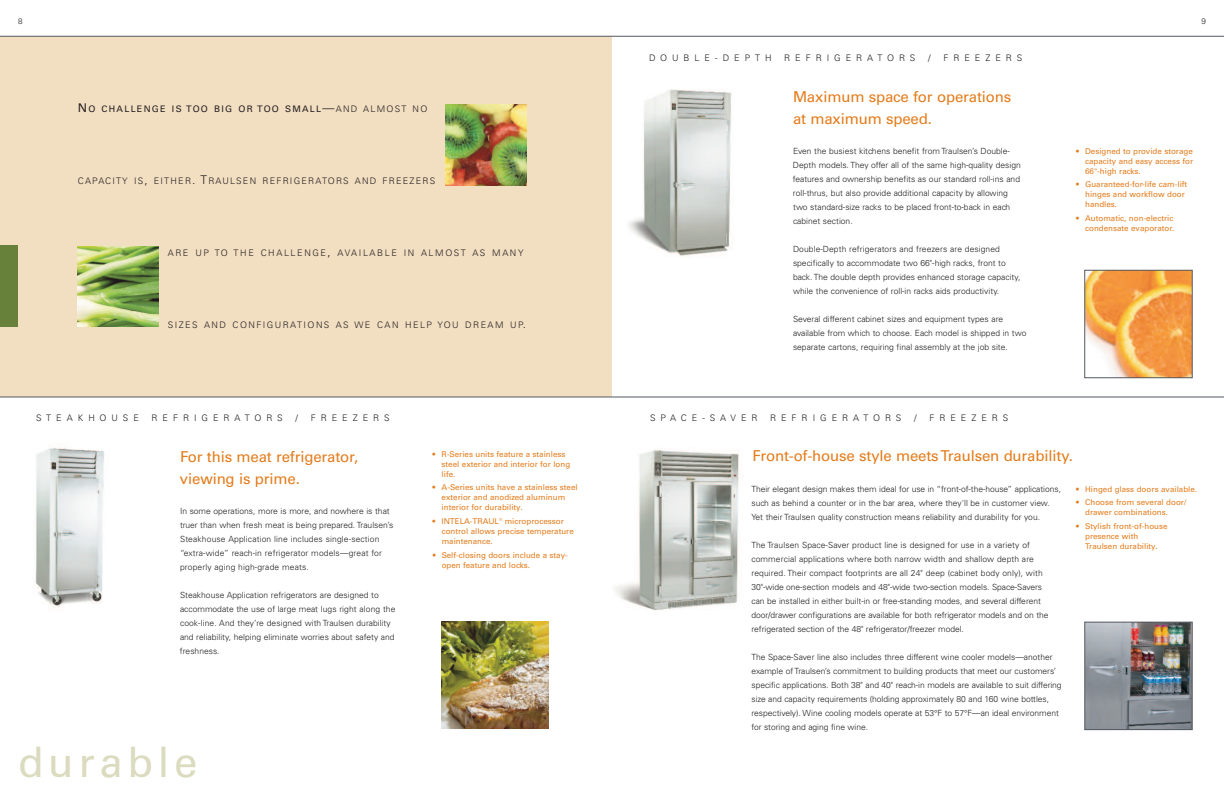
<style>
.page{position:relative;width:1224px;height:792px;background:#fff}
.page>*{position:absolute;margin:0;border:0;box-sizing:border-box;transform-origin:0 0}
.t1{font:42px "Univers";letter-spacing:.11em;color:#dbdbbf}
.t2{font:15px/22px "Univers";letter-spacing:-.01em;color:#e37c1c}
.t3{font:300 9px "Univers";letter-spacing:.18em;color:#231f20}
.t4{font:300 9px "Univers";letter-spacing:.555em;color:#231f20}
.t5{font:300 9px "Univers";letter-spacing:.14em;color:#231f20}
.t6{font:9px "Univers";letter-spacing:.14em;color:#231f20}
.t7{font:300 9px "Univers";letter-spacing:.545em;color:#231f20}
.t8{font:300 8.5px/14px "Univers";color:#231f20}
.t9{font:8px/10px "Univers";color:#e37c1c}
.t10{font:300 8px "Univers";color:#231f20}
.s1{font-size:12px}
.s2{font-weight:300;font-size:12px}
.s3{font-weight:300}
</style>
<div class="page">
<div style="left:0;top:36px;width:612px;height:361px;background:#f2dec1"></div>
<hr style="left:0;top:397px;width:612px;height:1px;background:#535860">
<img style="left:446px;top:105px;width:81px;height:81px">
<hr style="left:0;top:36px;width:612px;height:1px;background:#535860">
<hr style="left:612px;top:36px;width:612px;height:1px;background:#535860">
<hr style="left:612px;top:397px;width:612px;height:1px;background:#535860">
<img style="left:1086px;top:624px;width:104px;height:104px">
<div style="left:1084px;top:622px;width:108px;height:108px;border:1px solid #535860"></div>
<img style="left:77px;top:246px;width:81px;height:81px">
<img style="left:1086px;top:272px;width:104px;height:104px">
<div style="left:1084px;top:270px;width:108px;height:108px;border:1px solid #535860"></div>
<div style="left:0;top:245px;width:18px;height:82px;background:#67803a"></div>
<img style="left:615px;top:449px;width:128px;height:161px">
<img style="left:441px;top:621px;width:108px;height:108px">
<img style="left:35px;top:447px;width:70px;height:162px">
<img style="left:628px;top:89px;width:105px;height:168px">
<p class="t10" style="left:18px;top:18px;width:6px">8</p>
<p class="t10" style="left:1202px;top:18px;width:6px">9</p>
<p class="t6" style="left:78px;top:105px;width:351px"><span class="s1">N</span>O CHALLENGE IS TOO BIG OR TOO SMALL<span class="s2">—</span><span class="s3">AND ALMOST NO</span></p>
<p class="t5" style="left:78px;top:177px;width:359px">CAPACITY IS<span class="s1">,</span> EITHER<span class="s1">. T</span>RAULSEN REFRIGERATORS AND FREEZERS</p>
<p class="t3" style="left:168px;top:249px;width:357px">ARE UP TO THE CHALLENGE<span class="s1">,</span> AVAILABLE IN ALMOST AS MANY</p>
<p class="t3" style="left:168px;top:321px;width:360px">SIZES AND CONFIGURATIONS AS WE CAN HELP YOU DREAM UP<span class="s1">.</span></p>
<p class="t4" style="left:36px;top:415px;width:104px">STEAKHOUSE</p>
<p class="t4" style="left:151px;top:415px;width:133px">REFRIGERATORS</p>
<p class="t3" style="left:295px;top:415px;width:4px">/</p>
<p class="t4" style="left:311px;top:415px;width:80px">FREEZERS</p>
<h2 class="t2" style="left:180px;top:447px;width:180px">For this meat refrigerator, viewing is prime.</h2>
<p class="t8" style="left:180px;top:505px;width:215px">In some operations, more is more, and nowhere is that truer than when fresh meat is being prepared. Traulsen’s Steakhouse Application line includes single-section “extra-wide” reach-in refrigerator models—great for properly aging high-grade meats.</p>
<p class="t8" style="left:180px;top:589px;width:217px">Steakhouse Application refrigerators are designed to accommodate the use of large meat lugs right along the cook-line. And they’re designed with Traulsen durability and reliability, helping eliminate worries about safety and freshness.</p>
<h1 class="t1" style="left:18px;top:747px;width:181px">durable</h1>
<p class="t9" style="left:442px;top:450px;width:130px;text-indent:-9px">• R-Series units feature a stainless steel exterior and interior for long life.</p>
<p class="t9" style="left:442px;top:483px;width:138px;text-indent:-9px">• A-Series units have a stainless steel exterior and anodized aluminum interior for durability.</p>
<p class="t9" style="left:442px;top:517px;width:134px;text-indent:-9px">• INTELA-TRAUL<sup>®</sup> microprocessor control allows precise temperature maintenance.</p>
<p class="t9" style="left:442px;top:550px;width:128px;text-indent:-9px">• Self-closing doors include a stay&shy;open feature and locks.</p>
<p class="t4" style="left:649px;top:55px;width:124px">DOUBLE-DEPTH</p>
<p class="t4" style="left:784px;top:55px;width:133px">REFRIGERATORS</p>
<p class="t3" style="left:928px;top:55px;width:4px">/</p>
<p class="t4" style="left:943px;top:55px;width:80px">FREEZERS</p>
<h2 class="t2" style="left:793px;top:87px;width:220px">Maximum space for operations at maximum speed.</h2>
<p class="t8" style="left:793px;top:145px;width:229px">Even the busiest kitchens benefit from Traulsen’s Double-Depth models. They offer all of the same high-quality design features and ownership benefits as our standard roll-ins and roll-thrus, but also provide additional capacity by allowing two standard-size racks to be placed front-to-back in each cabinet section.</p>
<p class="t8" style="left:793px;top:243px;width:229px">Double-Depth refrigerators and freezers are designed specifically to accommodate two 66"-high racks, front to back. The double depth provides enhanced storage capacity, while the convenience of roll-in racks aids productivity.</p>
<p class="t8" style="left:793px;top:313px;width:235px">Several different cabinet sizes and equipment types are available from which to choose. Each model is shipped in two separate cartons, requiring final assembly at the job site.</p>
<p class="t7" style="left:650px;top:415px;width:109px">SPACE-SAVER</p>
<p class="t4" style="left:770px;top:415px;width:133px">REFRIGERATORS</p>
<p class="t3" style="left:914px;top:415px;width:4px">/</p>
<p class="t4" style="left:929px;top:415px;width:80px">FREEZERS</p>
<p class="t9" style="left:1085px;top:147px;width:110px;text-align:justify;text-indent:-9px">• Designed to provide storage capacity and easy access for 66"-high racks.</p>
<p class="t9" style="left:1085px;top:180px;width:103px;text-indent:-9px">• Guaranteed-for-life cam-lift hinges and workflow door handles.</p>
<p class="t9" style="left:1076px;top:214px;width:100px;text-align:right">• Automatic, non-electric condensate evaporator.</p>
<h2 class="t2" style="left:752px;top:446px;width:322px">Front-of-house style meetsTraulsen durability.</h2>
<p class="t8" style="left:752px;top:483px;width:311px">Their elegant design makes them ideal for use in “front-of-the-house” applications, such as behind a counter or in the bar area, where they'll be in customer view.<br>Yet their Traulsen quality construction means reliability and durability for you.</p>
<p class="t8" style="left:752px;top:539px;width:299px">The Traulsen Space-Saver product line is designed for use in a variety of commercial applications where both narrow width and shallow depth are required. Their compact footprints are all 24" deep (cabinet body only), with 30"-wide one-section models and 48"-wide two-section models. Space-Savers can be installed in either built-in or free-standing modes, and several different door/drawer configurations are available for both refrigerator models and on the refrigerated section of the 48" refrigerator/freezer model.</p>
<p class="t8" style="left:752px;top:651px;width:312px">The Space-Saver line also includes three different wine cooler models—another example of Traulsen’s commitment to building products that meet our customers’ specific applications. Both 38" and 40" reach-in models are available to suit differing size and capacity requirements (holding approximately 80 and 160 wine bottles, respectively). Wine cooling models operate at 53°F to 57°F—an ideal environment for storing and aging fine wine.</p>
<p class="t9" style="left:1076px;top:485px;width:122px">• Hinged glass doors available.</p>
<p class="t9" style="left:1085px;top:498px;width:103px;text-indent:-9px">• Choose from several door/ drawer combinations.</p>
<p class="t9" style="left:1085px;top:522px;width:84px;text-indent:-9px">• Stylish front-of-house presence with<br>Traulsen durability.</p>
</div>
